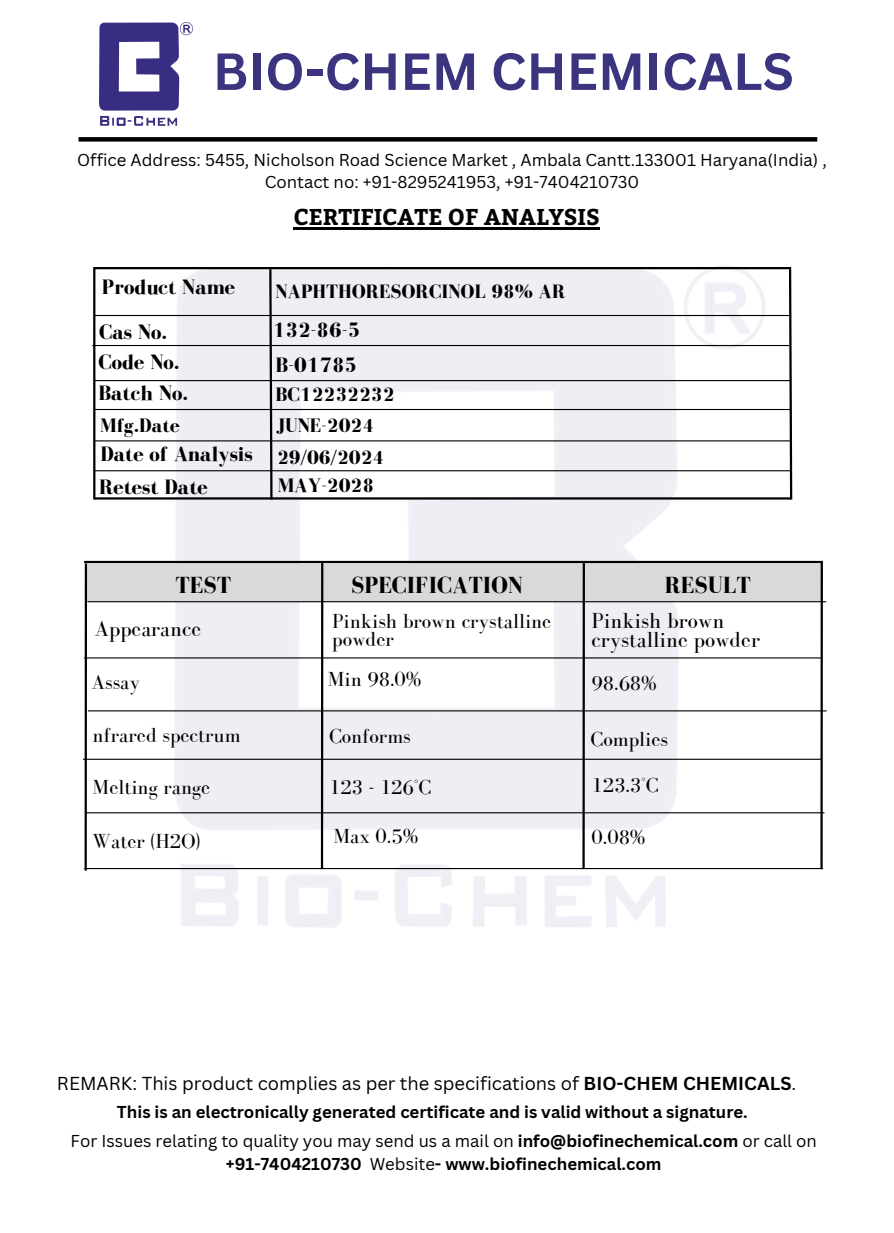
<style>
.page{position:relative;width:894px;height:1233px;background:#fff}
.page>*{position:absolute;margin:0;border:0;box-sizing:border-box;transform-origin:0 0}
.t1{font:700 51px "Canva Sans";color:#3b3580}
.t2{font:700 24px "Bodoni FLF";color:#000}
.t3{font:700 22.8px "Bitter";color:#000}
.t4{font:22.5px/19.2px "Bodoni FLF";color:#000}
.t5{font:700 21.45px/44.4px "Bodoni FLF";color:#000}
.t6{font:21px/18px "Bodoni FLF";color:#000}
.t7{font:700 20.1px/31.8px "Bodoni FLF";color:#000}
.t8{font:700 19.95px "Bodoni FLF";color:#000}
.t9{font:18.3px "Canva Sans";color:#000}
.t10{font:700 16.8px/29.2px "Canva Sans";color:#000}
.t11{font:16.8px/22.5px "Canva Sans";color:#000;text-align:center}
.s1{font-weight:700}
.s2{font-weight:400}
</style>
<div class="page">
<img style="left:174px;top:266px;width:591px;height:661px">
<div style="left:78px;top:137px;width:739px;height:5px;background:#000"></div>
<img style="left:100px;top:22px;width:92px;height:104px">
<hr style="left:293px;top:228px;width:306px;height:2px;background:#000">
<hr style="left:94px;top:315px;width:697px;height:1px;background:#000">
<hr style="left:92px;top:345px;width:696px;height:1px;background:#000">
<hr style="left:94px;top:380px;width:697px;height:1px;background:#000">
<hr style="left:94px;top:409px;width:697px;height:1px;background:#000">
<hr style="left:94px;top:440px;width:697px;height:1px;background:#000">
<hr style="left:94px;top:470px;width:697px;height:1px;background:#000">
<hr style="left:93px;top:267px;width:2px;height:233px;background:#000">
<svg style="left:787px;top:267px;width:6px;height:233px"></svg>
<svg style="left:268px;top:269px;width:5px;height:233px"></svg>
<hr style="left:94px;top:267px;width:697px;height:2px;background:#000">
<hr style="left:94px;top:497px;width:697px;height:3px;background:#000">
<hr style="left:87px;top:601px;width:738px;height:1px;background:#000">
<hr style="left:84px;top:561px;width:738px;height:2px;background:#000">
<div style="left:86px;top:564px;width:736px;height:37px;background:#d9d9d9"></div>
<hr style="left:84px;top:657px;width:738px;height:2px;background:#000">
<hr style="left:88px;top:710px;width:738px;height:1px;background:#000">
<hr style="left:86px;top:812px;width:738px;height:1px;background:#000">
<hr style="left:84px;top:563px;width:3px;height:308px;background:#000">
<hr style="left:83px;top:759px;width:738px;height:1px;background:#000">
<hr style="left:321px;top:562px;width:2px;height:307px;background:#000">
<hr style="left:582px;top:562px;width:2px;height:307px;background:#000">
<hr style="left:820px;top:562px;width:2px;height:307px;background:#000">
<hr style="left:84px;top:868px;width:738px;height:1px;background:#000">
<h1 class="t1" style="left:213px;top:35px;width:582px">BIO-CHEM CHEMICALS</h1>
<p class="t11" style="left:77px;top:148px;width:751px">Office Address: 5455, Nicholson Road Science Market , Ambala Cantt.133001 Haryana(India) ,<br>Contact no: +91-8295241953, +91-7404210730</p>
<p class="t5" style="left:99px;top:265px;width:137px">Product Name<br>Cas No.</p>
<p class="t5" style="left:98px;top:347px;width:91px;line-height:30.5px">Code No.<br>Batch No.</p>
<p class="t7" style="left:100px;top:409px;width:81px">Mfg.Date</p>
<p class="t5" style="left:99px;top:437px;width:155px;line-height:33px">Date of Analysis<br>Retest Date</p>
<h3 class="t3" style="left:293px;top:201px;width:308px">CERTIFICATE OF ANALYSIS</h3>
<p class="t8" style="left:275px;top:280px;width:291px">NAPHTHORESORCINOL 98% AR</p>
<p class="t5" style="left:273px;top:312px;width:89px;line-height:34.8px">132-86-5<br>B-01785</p>
<p class="t7" style="left:275px;top:378px;width:120px">BC12232232<br>JUNE-2024<br>29/06/2024</p>
<p class="t7" style="left:277px;top:469px;width:98px">MAY-2028</p>
<h2 class="t2" style="left:175px;top:572px;width:57px">TEST</h2>
<h2 class="t2" style="left:351px;top:572px;width:173px">SPECIFICATION</h2>
<h2 class="t2" style="left:664px;top:572px;width:87px">RESULT</h2>
<h3 class="t4" style="left:94px;top:619px;width:108px">Appearance</h3>
<p class="t6" style="left:332px;top:612px;width:221px">Pinkish brown crystalline powder</p>
<h3 class="t4" style="left:591px;top:611px;width:170px">Pinkish brown crystalline powder</h3>
<p class="t6" style="left:91px;top:673px;width:50px">Assay</p>
<p class="t6" style="left:329px;top:727px;width:83px">Conforms</p>
<p class="t6" style="left:590px;top:730px;width:79px">Complies</p>
<p class="t6" style="left:93px;top:777px;width:119px">Melting range</p>
<p class="t6" style="left:329px;top:778px;width:104px">123 - 126°C</p>
<p class="t6" style="left:591px;top:776px;width:69px">123.3°C</p>
<p class="t6" style="left:328px;top:670px;width:95px">Min 98.0%</p>
<p class="t6" style="left:591px;top:674px;width:67px">98.68%</p>
<p class="t6" style="left:93px;top:726px;width:150px">nfrared spectrum</p>
<p class="t6" style="left:92px;top:831px;width:110px">Water (H2O)</p>
<p class="t6" style="left:333px;top:827px;width:86px">Max 0.5%</p>
<p class="t6" style="left:591px;top:828px;width:55px">0.08%</p>
<p class="t9" style="left:57px;top:1070px;width:740px">REMARK: This product complies as per the specifications of <span class="s1">BIO-CHEM CHEMICALS</span>.</p>
<p class="t10" style="left:71px;top:1097px;width:747px;text-indent:46px">This is an electronically generated certificate and is valid without a signature.<br><span class="s2">For Issues relating to quality you may send us a mail on</span> info@biofinechemical.com <span class="s2">or call on</span></p>
<p class="t10" style="left:226px;top:1148px;width:437px">+91-7404210730 <span class="s2">Website</span>- www.biofinechemical.com</p>
</div>
